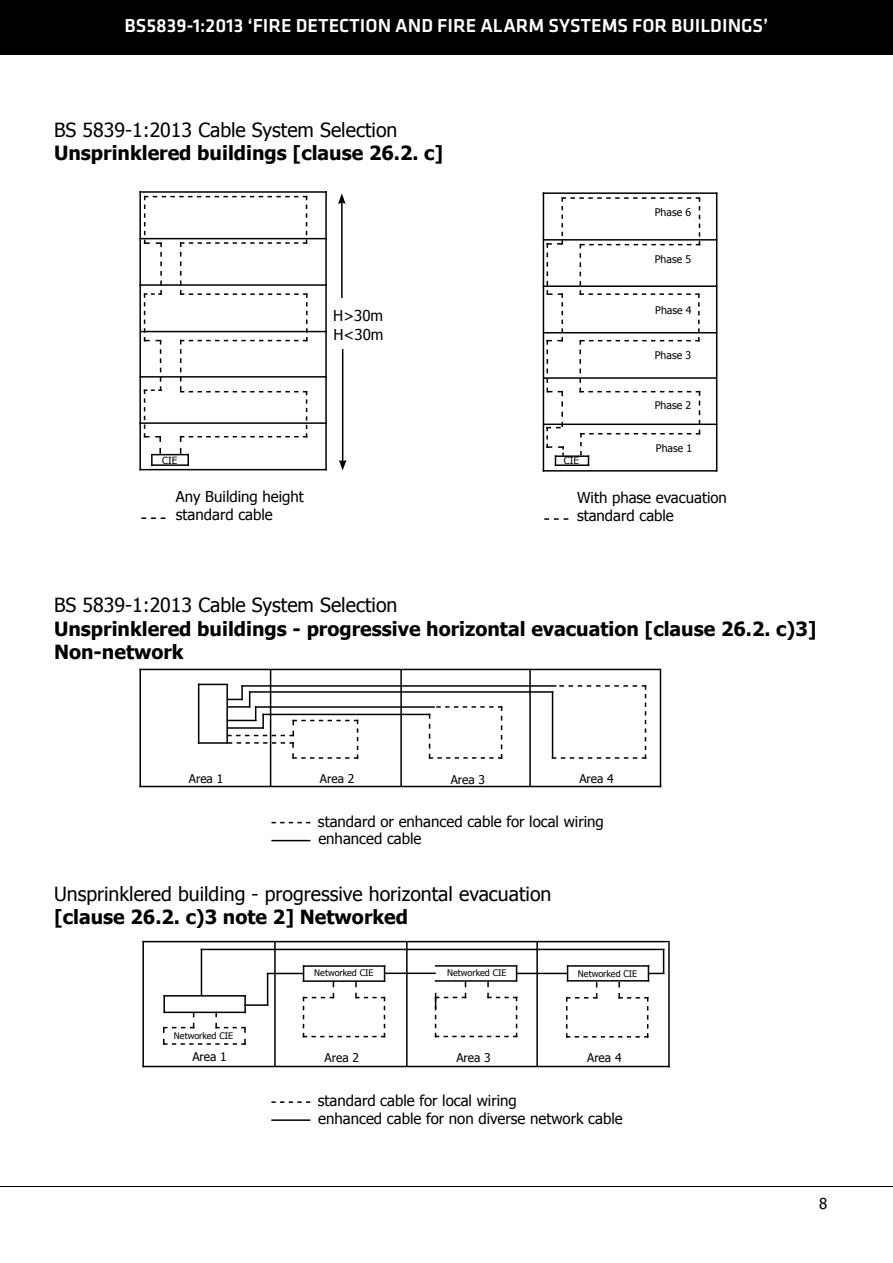
<style>
.page{position:relative;width:893px;height:1263px;background:#fff}
.page>*{position:absolute;margin:0;border:0;box-sizing:border-box;transform-origin:0 0}
.t1{font:700 19.5px/23.4px "Tahoma";color:#000}
.t2{font:19.5px "Tahoma";color:#000}
.t3{font:500 19.5px "Klavika Basic";color:#fff}
.t4{font:15px/18px "Tahoma";color:#000}
.t5{font:12px "Tahoma";color:#000}
.t6{font:10.5px "Tahoma";color:#000}
.t7{font:9.9px "Tahoma";color:#000}
.t8{font:9px "Tahoma";color:#000}
</style>
<div class="page">
<div style="left:0;top:0;width:893px;height:54px;background:#000"></div>
<hr style="left:0;top:1186px;width:893px;height:1px;background:#000">
<hr style="left:139px;top:191px;width:188px;height:2px;background:#000">
<hr style="left:325px;top:191px;width:2px;height:279px;background:#000">
<hr style="left:139px;top:191px;width:2px;height:279px;background:#000">
<hr style="left:139px;top:469px;width:188px;height:1px;background:#000">
<hr style="left:139px;top:238px;width:188px;height:1px;background:#000">
<hr style="left:139px;top:284px;width:188px;height:2px;background:#000">
<hr style="left:140px;top:331px;width:187px;height:1px;background:#000">
<hr style="left:140px;top:376px;width:186px;height:2px;background:#000">
<hr style="left:139px;top:422px;width:188px;height:2px;background:#000">
<svg style="left:144px;top:196px;width:164px;height:270px"></svg>
<hr style="left:341px;top:202px;width:2px;height:96px;background:#000">
<svg style="left:338px;top:193px;width:8px;height:11px"></svg>
<hr style="left:342px;top:349px;width:1px;height:113px;background:#000">
<svg style="left:339px;top:460px;width:7px;height:10px"></svg>
<hr style="left:543px;top:192px;width:174px;height:2px;background:#000">
<hr style="left:716px;top:192px;width:1px;height:280px;background:#000">
<hr style="left:543px;top:192px;width:1px;height:280px;background:#000">
<hr style="left:543px;top:470px;width:174px;height:2px;background:#000">
<hr style="left:543px;top:239px;width:174px;height:2px;background:#000">
<hr style="left:543px;top:285px;width:174px;height:2px;background:#000">
<hr style="left:543px;top:332px;width:174px;height:1px;background:#000">
<hr style="left:543px;top:377px;width:174px;height:2px;background:#000">
<hr style="left:543px;top:424px;width:174px;height:1px;background:#000">
<svg style="left:546px;top:197px;width:154px;height:269px"></svg>
<svg style="left:544px;top:518px;width:24px;height:2px"></svg>
<svg style="left:141px;top:517px;width:24px;height:2px"></svg>
<hr style="left:139px;top:669px;width:2px;height:118px;background:#000">
<hr style="left:139px;top:786px;width:522px;height:1px;background:#000">
<hr style="left:660px;top:670px;width:1px;height:117px;background:#000">
<hr style="left:139px;top:669px;width:522px;height:1px;background:#000">
<hr style="left:529px;top:669px;width:2px;height:117px;background:#000">
<hr style="left:400px;top:669px;width:2px;height:117px;background:#000">
<hr style="left:270px;top:669px;width:1px;height:117px;background:#000">
<hr style="left:198px;top:684px;width:30px;height:1px;background:#000">
<hr style="left:198px;top:684px;width:1px;height:60px;background:#000">
<hr style="left:198px;top:742px;width:30px;height:2px;background:#000">
<hr style="left:226px;top:684px;width:2px;height:60px;background:#000">
<hr style="left:255px;top:706px;width:180px;height:2px;background:#000">
<svg style="left:429px;top:706px;width:73px;height:53px"></svg>
<hr style="left:262px;top:714px;width:168px;height:1px;background:#000">
<hr style="left:249px;top:691px;width:304px;height:2px;background:#000">
<svg style="left:552px;top:685px;width:94px;height:74px"></svg>
<hr style="left:241px;top:685px;width:315px;height:2px;background:#000">
<svg style="left:227px;top:685px;width:131px;height:74px"></svg>
<svg style="left:272px;top:822px;width:38px;height:1px"></svg>
<hr style="left:271px;top:840px;width:39px;height:1px;background:#000">
<hr style="left:142px;top:941px;width:2px;height:126px;background:#000">
<hr style="left:142px;top:1066px;width:528px;height:1px;background:#000">
<hr style="left:668px;top:942px;width:2px;height:125px;background:#000">
<hr style="left:142px;top:941px;width:528px;height:1px;background:#000">
<hr style="left:536px;top:941px;width:2px;height:125px;background:#000">
<hr style="left:406px;top:941px;width:2px;height:125px;background:#000">
<hr style="left:274px;top:942px;width:2px;height:124px;background:#000">
<hr style="left:201px;top:949px;width:1px;height:46px;background:#000">
<hr style="left:201px;top:949px;width:463px;height:1px;background:#000">
<hr style="left:516px;top:973px;width:51px;height:1px;background:#000">
<svg style="left:435px;top:965px;width:82px;height:72px"></svg>
<svg style="left:566px;top:950px;width:98px;height:87px"></svg>
<svg style="left:303px;top:965px;width:82px;height:72px"></svg>
<hr style="left:303px;top:980px;width:82px;height:2px;background:#000">
<hr style="left:385px;top:972px;width:51px;height:2px;background:#000">
<hr style="left:267px;top:973px;width:36px;height:1px;background:#000">
<hr style="left:267px;top:973px;width:1px;height:33px;background:#000">
<hr style="left:244px;top:1004px;width:24px;height:2px;background:#000">
<svg style="left:163px;top:995px;width:83px;height:50px"></svg>
<svg style="left:271px;top:1101px;width:39px;height:2px"></svg>
<hr style="left:271px;top:1119px;width:39px;height:2px;background:#000">
<h1 class="t3" style="left:125px;top:12px;width:645px">BS5839-1:2013 ‘FIRE DETECTION AND FIRE ALARM SYSTEMS FOR BUILDINGS’</h1>
<h1 class="t2" style="left:54px;top:117px;width:345px">BS 5839-1:2013 Cable System Selection</h1>
<h1 class="t1" style="left:54px;top:140px;width:391px">Unsprinklered buildings [clause 26.2. c]</h1>
<p class="t4" style="left:333px;top:306px;width:52px;line-height:18.6px">H&gt;30m<br>H&lt;30m</p>
<p class="t7" style="left:162px;top:453px;width:17px">CIE</p>
<p class="t4" style="left:176px;top:487px;width:129px">Any Building height standard cable</p>
<p class="t6" style="left:655px;top:205px;width:38px">Phase 6</p>
<p class="t6" style="left:655px;top:252px;width:38px">Phase 5</p>
<p class="t6" style="left:655px;top:303px;width:38px">Phase 4</p>
<p class="t6" style="left:655px;top:348px;width:38px">Phase 3</p>
<p class="t6" style="left:655px;top:398px;width:38px">Phase 2</p>
<p class="t6" style="left:656px;top:441px;width:38px">Phase 1</p>
<p class="t7" style="left:564px;top:454px;width:17px">CIE</p>
<p class="t4" style="left:577px;top:488px;width:151px">With phase evacuation standard cable</p>
<h1 class="t2" style="left:54px;top:592px;width:345px">BS 5839-1:2013 Cable System Selection</h1>
<h1 class="t1" style="left:54px;top:616px;width:764px">Unsprinklered buildings - progressive horizontal evacuation [clause 26.2. c)3]<br>Non-network</h1>
<p class="t5" style="left:189px;top:770px;width:36px">Area 1</p>
<p class="t5" style="left:320px;top:771px;width:36px">Area 2</p>
<p class="t5" style="left:451px;top:771px;width:36px">Area 3</p>
<p class="t5" style="left:579px;top:771px;width:36px">Area 4</p>
<p class="t4" style="left:318px;top:812px;width:287px;line-height:17.4px">standard or enhanced cable for local wiring enhanced cable</p>
<h1 class="t2" style="left:54px;top:881px;width:499px">Unsprinklered building - progressive horizontal evacuation</h1>
<h1 class="t1" style="left:54px;top:904px;width:356px">[clause 26.2. c)3 note 2] Networked</h1>
<p class="t8" style="left:174px;top:1030px;width:61px">Networked CIE</p>
<p class="t8" style="left:314px;top:967px;width:61px">Networked CIE</p>
<p class="t8" style="left:447px;top:966px;width:61px">Networked CIE</p>
<p class="t8" style="left:578px;top:967px;width:61px">Networked CIE</p>
<p class="t5" style="left:192px;top:1049px;width:36px">Area 1</p>
<p class="t5" style="left:325px;top:1049px;width:36px">Area 2</p>
<p class="t5" style="left:456px;top:1050px;width:36px">Area 3</p>
<p class="t5" style="left:587px;top:1049px;width:36px">Area 4</p>
<p class="t4" style="left:318px;top:1091px;width:306px;line-height:17.5px">standard cable for local wiring<br>enhanced cable for non diverse network cable</p>
<p class="t4" style="left:819px;top:1193px;width:10px">8</p>
</div>
